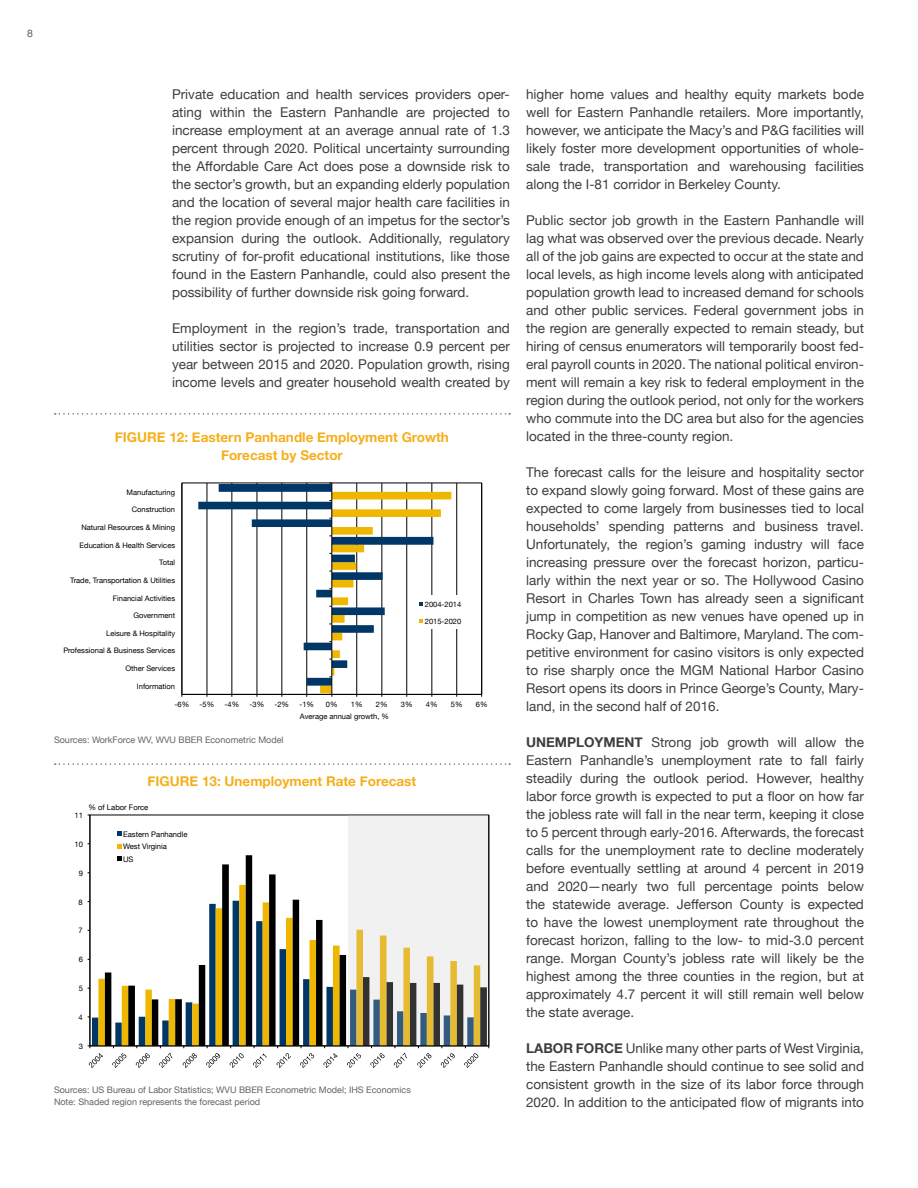
<style>
.page{position:relative;width:918px;height:1188px;background:#fff}
.page>*{position:absolute;margin:0;border:0;box-sizing:border-box;transform-origin:0 0}
.t1{font:13.5px/18px "Helvetica Neue";color:#3e3e3f;text-align:justify}
.Table_Chart_Title__w{font:700 13.5px/18px "Helvetica Neue";color:#f5af1a;text-align:center}
.Table_Chart_Title__n{font:700 13.5px "Helvetica Neue";color:#f5af1a}
.t2{font:10.5px "Helvetica LT Std";color:#636366}
.Table_Chart_Referenc{font:9px/12px "Helvetica Neue";color:#636366}
.t3{font:7.65px/12.3px "Helvetica Neue";color:#000}
.t4{font:7.5px "Helvetica Neue";color:#000}
.s1{font-weight:700}
</style>
<div class="page">
<svg style="left:55px;top:413px;width:455px;height:2px"></svg>
<svg style="left:55px;top:763px;width:455px;height:2px"></svg>
<hr style="left:207px;top:483px;width:1px;height:211px;background:#000">
<hr style="left:232px;top:483px;width:1px;height:211px;background:#000">
<hr style="left:257px;top:483px;width:1px;height:211px;background:#000">
<hr style="left:282px;top:483px;width:1px;height:211px;background:#000">
<hr style="left:306px;top:483px;width:1px;height:211px;background:#000">
<hr style="left:456px;top:483px;width:1px;height:211px;background:#000">
<div style="left:182px;top:483px;width:300px;height:212px;border:1px solid #000"></div>
<svg style="left:198px;top:484px;width:235px;height:202px"></svg>
<hr style="left:182px;top:694px;width:300px;height:1px;background:#000">
<hr style="left:332px;top:483px;width:1px;height:211px;background:#000">
<svg style="left:320px;top:492px;width:137px;height:205px"></svg>
<svg style="left:105px;top:855px;width:242px;height:191px"></svg>
<hr style="left:90px;top:815px;width:1px;height:231px;background:#000">
<hr style="left:90px;top:1046px;width:399px;height:1px;background:#000">
<svg style="left:88px;top:1045px;width:15px;height:23px"></svg>
<svg style="left:112px;top:1046px;width:14px;height:22px"></svg>
<svg style="left:136px;top:1046px;width:14px;height:22px"></svg>
<svg style="left:159px;top:1046px;width:13px;height:22px"></svg>
<svg style="left:183px;top:1046px;width:14px;height:22px"></svg>
<svg style="left:206px;top:1046px;width:14px;height:22px"></svg>
<svg style="left:230px;top:1046px;width:14px;height:22px"></svg>
<svg style="left:253px;top:1046px;width:14px;height:22px"></svg>
<svg style="left:277px;top:1046px;width:14px;height:22px"></svg>
<svg style="left:300px;top:1046px;width:14px;height:22px"></svg>
<svg style="left:323px;top:1046px;width:15px;height:22px"></svg>
<svg style="left:347px;top:815px;width:143px;height:253px"></svg>
<svg style="left:117px;top:832px;width:4px;height:4px"></svg>
<svg style="left:117px;top:844px;width:4px;height:4px"></svg>
<svg style="left:117px;top:856px;width:4px;height:4px"></svg>
<p class="t2" style="left:27px;top:27px;width:7px">8</p>
<p class="t1" style="left:172px;top:86px;width:339px">Private education and health services providers oper&shy;ating within the Eastern Panhandle are projected to increase employment at an average annual rate of 1.3 percent through 2020. Political uncertainty surrounding the Affordable Care Act does pose a downside risk to the sector’s growth, but an expanding elderly population and the location of several major health care facilities in the region provide enough of an impetus for the sector’s expansion during the outlook. Additionally, regulatory scrutiny of for-profit educational institutions, like those found in the Eastern Panhandle, could also present the possibility of further downside risk going forward.</p>
<p class="t1" style="left:172px;top:320px;width:339px">Employment in the region’s trade, transportation and utilities sector is projected to increase 0.9 percent per year between 2015 and 2020. Population growth, rising income levels and greater household wealth created by</p>
<p class="Table_Chart_Title__w" style="left:115px;top:428px;width:335px">FIGURE 12: Eastern Panhandle Employment Growth<br>Forecast by Sector</p>
<p class="t4" style="left:127px;top:487px;width:50px">Manufacturing</p>
<p class="t4" style="left:132px;top:504px;width:45px">Construction</p>
<p class="t4" style="left:81px;top:522px;width:95px">Natural Resources &amp; Mining</p>
<p class="t4" style="left:80px;top:540px;width:97px">Education &amp; Health Services</p>
<p class="t4" style="left:159px;top:557px;width:17px">Total</p>
<p class="t4" style="left:70px;top:575px;width:107px">Trade, Transportation &amp; Utilities</p>
<p class="t4" style="left:113px;top:592px;width:64px">Financial Activities</p>
<p class="t4" style="left:133px;top:610px;width:43px">Government</p>
<p class="t4" style="left:106px;top:628px;width:70px">Leisure &amp; Hospitality</p>
<p class="t4" style="left:63px;top:645px;width:113px">Professional &amp; Business Services</p>
<p class="t4" style="left:125px;top:663px;width:51px">Other Services</p>
<p class="t4" style="left:137px;top:681px;width:40px">Information</p>
<p class="t4" style="left:425px;top:599px;width:38px">2004-2014</p>
<p class="t4" style="left:425px;top:616px;width:38px">2015-2020</p>
<p class="t4" style="left:175px;top:699px;width:16px">-6%</p>
<p class="t4" style="left:200px;top:699px;width:16px">-5%</p>
<p class="t4" style="left:225px;top:699px;width:16px">-4%</p>
<p class="t4" style="left:250px;top:699px;width:16px">-3%</p>
<p class="t4" style="left:275px;top:699px;width:16px">-2%</p>
<p class="t4" style="left:300px;top:699px;width:16px">-1%</p>
<p class="t4" style="left:326px;top:699px;width:13px">0%</p>
<p class="t4" style="left:351px;top:699px;width:13px">1%</p>
<p class="t4" style="left:376px;top:699px;width:13px">2%</p>
<p class="t4" style="left:401px;top:699px;width:13px">3%</p>
<p class="t4" style="left:426px;top:699px;width:13px">4%</p>
<p class="t4" style="left:451px;top:699px;width:13px">5%</p>
<p class="t4" style="left:476px;top:699px;width:13px">6%</p>
<p class="t4" style="left:300px;top:711px;width:91px">Average annual growth, %</p>
<p class="Table_Chart_Referenc" style="left:54px;top:734px;width:231px">Sources: WorkForce WV, WVU BBER Econometric Model</p>
<p class="Table_Chart_Title__n" style="left:148px;top:770px;width:270px">FIGURE 13: Unemployment Rate Forecast</p>
<p class="t3" style="left:88px;top:802px;width:61px">% of Labor Force</p>
<p class="t3" style="left:75px;top:810px;width:10px">11</p>
<p class="t3" style="left:75px;top:838px;width:10px">10</p>
<p class="t3" style="left:79px;top:867px;width:6px">9</p>
<p class="t3" style="left:79px;top:896px;width:6px">8</p>
<p class="t3" style="left:79px;top:925px;width:6px">7</p>
<p class="t3" style="left:79px;top:954px;width:6px">6</p>
<p class="t3" style="left:79px;top:983px;width:6px">5</p>
<p class="t3" style="left:79px;top:1012px;width:6px">4</p>
<p class="t3" style="left:79px;top:1040px;width:6px">3</p>
<p class="t3" style="left:123px;top:829px;width:66px">Eastern Panhandle<br>West Virginia<br>US</p>
<p class="Table_Chart_Referenc" style="left:54px;top:1085px;width:358px">Sources: US Bureau of Labor Statistics; WVU BBER Econometric Model; IHS Economics<br>Note: Shaded region represents the forecast period</p>
<p class="t1" style="left:526px;top:86px;width:339px">higher home values and healthy equity markets bode well for Eastern Panhandle retailers. More importantly, however, we anticipate the Macy’s and P&amp;G facilities will likely foster more development opportunities of whole&shy;sale trade, transportation and warehousing facilities along the I-81 corridor in Berkeley County.</p>
<p class="t1" style="left:526px;top:212px;width:339px">Public sector job growth in the Eastern Panhandle will lag what was observed over the previous decade. Nearly all of the job gains are expected to occur at the state and local levels, as high income levels along with anticipated population growth lead to increased demand for schools and other public services. Federal government jobs in the region are generally expected to remain steady, but hiring of census enumerators will temporarily boost fed&shy;eral payroll counts in 2020. The national political environ&shy;ment will remain a key risk to federal employment in the region during the outlook period, not only for the workers who commute into the DC area but also for the agencies located in the three-county region.</p>
<p class="t1" style="left:526px;top:464px;width:339px">The forecast calls for the leisure and hospitality sector to expand slowly going forward. Most of these gains are expected to come largely from businesses tied to local households’ spending patterns and business travel.<br>Unfortunately, the region’s gaming industry will face increasing pressure over the forecast horizon, particu&shy;larly within the next year or so. The Hollywood Casino Resort in Charles Town has already seen a significant jump in competition as new venues have opened up in Rocky Gap, Hanover and Baltimore, Maryland. The com&shy;petitive environment for casino visitors is only expected to rise sharply once the MGM National Harbor Casino Resort opens its doors in Prince George’s County, Mary&shy;land, in the second half of 2016.</p>
<p class="t1" style="left:526px;top:734px;width:339px"><span class="s1">UNEMPLOYMENT</span> Strong job growth will allow the Eastern Panhandle’s unemployment rate to fall fairly steadily during the outlook period. However, healthy labor force growth is expected to put a floor on how far the jobless rate will fall in the near term, keeping it close to 5 percent through early-2016. Afterwards, the forecast calls for the unemployment rate to decline moderately before eventually settling at around 4 percent in 2019 and 2020—nearly two full percentage points below the statewide average. Jefferson County is expected to have the lowest unemployment rate throughout the forecast horizon, falling to the low- to mid-3.0 percent range. Morgan County’s jobless rate will likely be the highest among the three counties in the region, but at approximately 4.7 percent it will still remain well below the state average.</p>
<p class="t1" style="left:526px;top:1040px;width:339px"><span class="s1">LABOR FORCE</span> Unlike many other parts of West Virginia, the Eastern Panhandle should continue to see solid and consistent growth in the size of its labor force through 2020. In addition to the anticipated flow of migrants into</p>
</div>
